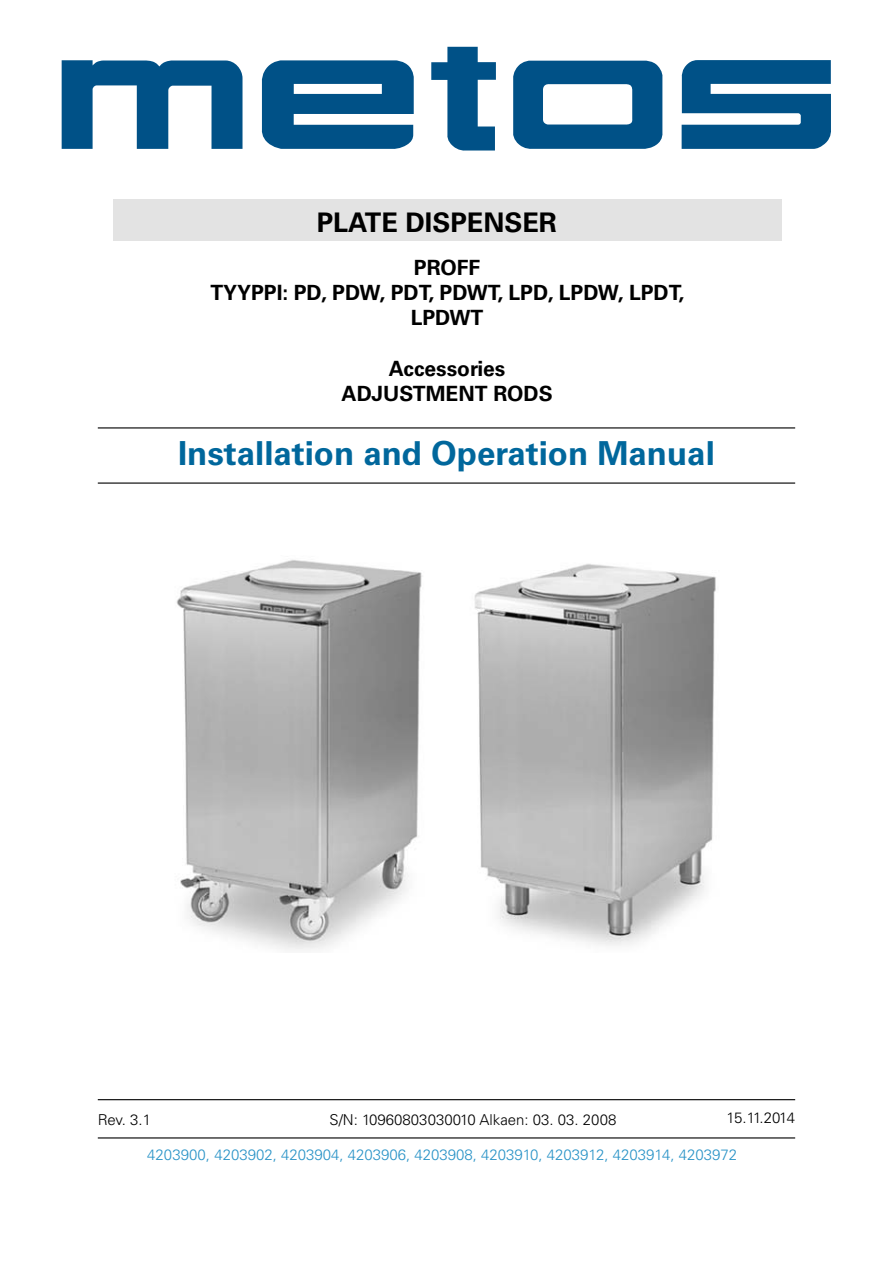
<style>
.page{position:relative;width:893px;height:1263px;background:#fff}
.page>*{position:absolute;margin:0;border:0;box-sizing:border-box;transform-origin:0 0}
.t1{font:700 33px "Univers LT Std";color:#00679c}
.t2{font:700 27px "Univers LT Std";color:#000}
.t3{font:700 21px/25.2px "Univers LT Std";color:#000;text-align:center}
.t4{font:300 15px "Univers LT Std";color:#2993c7}
.t5{font:300 15px "Univers LT Std";color:#000}
</style>
<div class="page">
<hr style="left:98px;top:427px;width:697px;height:1px;background:#000">
<hr style="left:98px;top:482px;width:697px;height:2px;background:#000">
<hr style="left:98px;top:1099px;width:697px;height:1px;background:#000">
<hr style="left:98px;top:1137px;width:697px;height:1px;background:#000">
<svg style="left:431px;top:47px;width:65px;height:104px"></svg>
<svg style="left:681px;top:60px;width:150px;height:89px"></svg>
<svg style="left:513px;top:61px;width:150px;height:88px"></svg>
<svg style="left:62px;top:60px;width:180px;height:89px"></svg>
<svg style="left:262px;top:60px;width:152px;height:89px"></svg>
<div style="left:113px;top:200px;width:669px;height:41px;background:#e3e3e3"></div>
<img style="left:176px;top:559px;width:540px;height:391px">
<p class="t2" style="left:317px;top:207px;width:242px">PLATE DISPENSER</p>
<p class="t3" style="left:211px;top:255px;width:475px">PROFF<br>TYYPPI: PD, PDW, PDT, PDWT, LPD, LPDW, LPDT,<br>LPDWT</p>
<p class="t3" style="left:342px;top:356px;width:213px">Accessories<br>ADJUSTMENT RODS</p>
<h1 class="t1" style="left:178px;top:434px;width:538px">Installation and Operation Manual</h1>
<p class="t5" style="left:98px;top:1110px;width:55px">Rev. 3.1</p>
<p class="t5" style="left:727px;top:1108px;width:70px">15.11.2014</p>
<p class="t4" style="left:147px;top:1146px;width:591px">4203900, 4203902, 4203904, 4203906, 4203908, 4203910, 4203912, 4203914, 4203972</p>
<p class="t5" style="left:330px;top:1111px;width:289px">S/N: 10960803030010 Alkaen: 03. 03. 2008</p>
</div>
